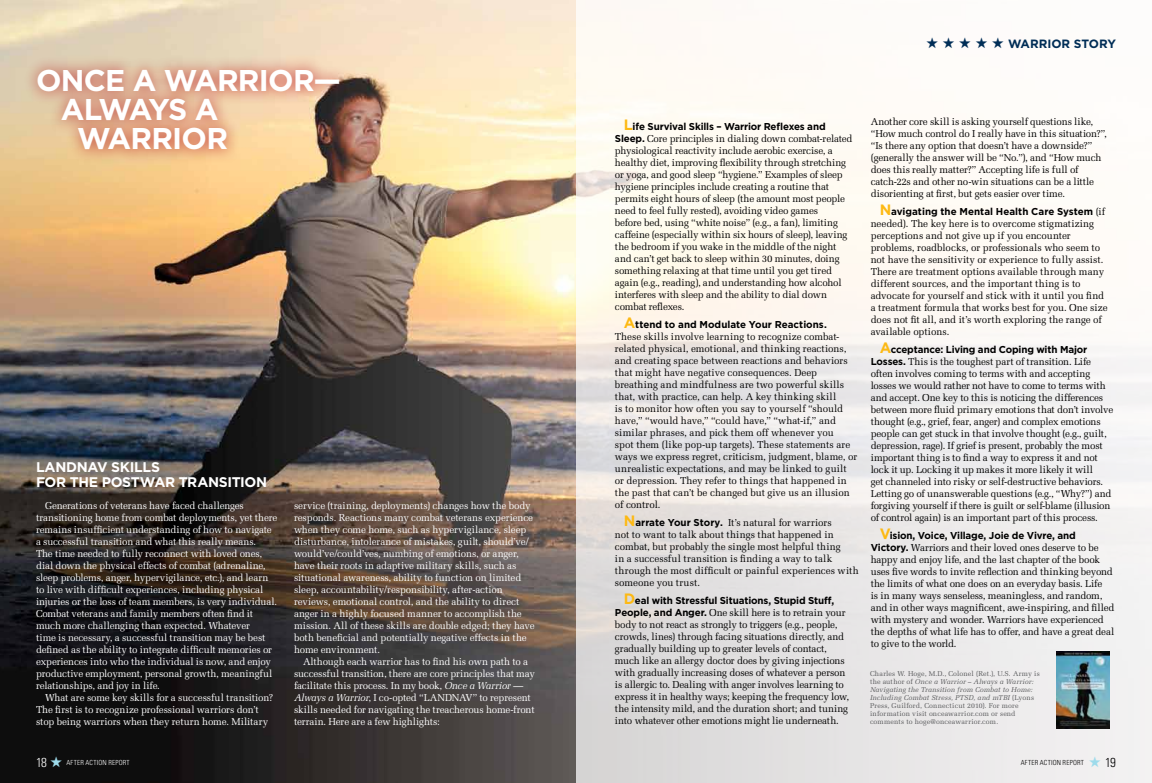
<style>
.page{position:relative;width:1152px;height:783px;background:#fff}
.page>*{position:absolute;margin:0;border:0;box-sizing:border-box;transform-origin:0 0}
.t1{font:700 30px/29px "Gotham";letter-spacing:-.025em;color:#fff}
.t2{font:700 14px/15px "Gotham";letter-spacing:-.02em;color:#fff}
.t3{font:300 condensed 13px "Univers";color:#fff}
.t4{font:300 condensed 13px "Univers";color:#000}
.t5{font:700 12px "Gotham";color:#002d56}
.t6{font:10px/12px "Melior";letter-spacing:-.01em;color:#000}
.t7{font:10px/12px "Melior";letter-spacing:-.015em;color:#fff}
.t8{font:700 10px "Gotham";letter-spacing:-.01em;color:#000}
.t9{font:7px/8px "Melior";letter-spacing:.02em;color:#58595b}
.t10{font:300 condensed 7px "Univers";letter-spacing:.035em;color:#000}
.t11{font:300 condensed 7px "Univers";letter-spacing:.035em;color:#fff}
.s1{font-style:italic}
.s2{font-size:15px;color:#fdb913}
.s3{font-family:"Gotham";font-weight:700}
.s4{font-family:"Gotham";font-weight:700;font-size:15px;color:#fdb913}
.s5{font-family:"Melior";font-weight:400}
</style>
<div class="page">
<img style="left:0;top:0;width:576px;height:783px">
<div style="left:24px;top:56px;width:331px;height:108px;background:#b5121b;opacity:.5"></div>
<svg style="left:576px;top:0;width:576px;height:783px"></svg>
<img style="left:1057px;top:651px;width:52px;height:78px">
<svg style="left:927px;top:38px;width:77px;height:10px"></svg>
<svg style="left:51px;top:756px;width:11px;height:11px"></svg>
<svg style="left:1089px;top:756px;width:11px;height:11px"></svg>
<h1 class="t1" style="left:36px;top:65px;width:306px">Once a Warrior—<br>A lwaysA<br>W</h1>
<h1 class="t1" style="left:107px;top:123px;width:122px">arrior</h1>
<h2 class="t2" style="left:36px;top:459px;width:233px;text-indent:94px">ills<br>for the Post war Transition</h2>
<h2 class="t2" style="left:36px;top:459px;width:11px">LAN</h2>
<h2 class="t2" style="left:66px;top:459px;width:16px">DNAVsk</h2>
<p class="t7" style="left:36px;top:499px;width:243px;text-indent:9px">Generations of veterans have faced challenges transitioning home from combat deployments, yet there remains insufficient understanding of how to navigate a successful transition and what this really means.<br>The time needed to fully reconnect with loved ones, dial down the physical effects of combat (adrenaline, sleep problems, anger, hypervigilance, etc.), and learn to live with difficult experiences, including physical injuries or the loss of team members, is very individual.<br>Combat veterans and family members often find it much more challenging than expected. Whatever<br>time is necessary, a successful transition may be best defined as the ability to integrate difficult memories or experiences into who the individual is now, and enjoy productive employment, personal growth, meaningful relationships, and joy in life.</p>
<p class="t7" style="left:36px;top:691px;width:239px;text-indent:9px">What are some key skills for a successful transition?<br>The first is to recognize professional warriors don’t stop being warriors when they return home. Military</p>
<p class="t7" style="left:294px;top:499px;width:242px">service (training, deployments) changes how the body responds. Reactions many combat veterans experience when they come home, such as hypervigilance, sleep disturbance, intolerance of mistakes, guilt, should’ve/ would’ve/could’ves, numbing of emotions, or anger, have their roots in adaptive military skills, such as situational awareness, ability to function on limited sleep, accountability/responsibility, after-action reviews, emotional control, and the ability to direct anger in a highly focused manner to accomplish the mission. All of these skills are double edged; they have both beneficial and potentially negative effects in the home environment.</p>
<p class="t7" style="left:294px;top:655px;width:242px;text-indent:9px">Although each warrior has to find his own path to a successful transition, there are core principles that may facilitate this process. In my book, <span class="s1">Once a Warrior — Always a Warrior</span>, I co-opted “LANDNAV” to represent skills needed for navigating the treacherous home-front terrain. Here are a few highlights:</p>
<p class="t5" style="left:1008px;top:37px;width:9px">WARRIOR</p>
<p class="t5" style="left:1074px;top:37px;width:44px">STORY</p>
<p class="t8" style="left:624px;top:120px;width:203px"><span class="s2">L</span>ife Survival Skills – Warrior Reflexes and</p>
<p class="t6" style="left:615px;top:132px;width:239px"><span class="s3">Sleep.</span> Core principles in dialing down combat-related physiological reactivity include aerobic exercise, a healthy diet, improving flexibility through stretching or yoga, and good sleep “hygiene.” Examples of sleep hygiene principles include creating a routine that permits eight hours of sleep (the amount most people need to feel fully rested), avoiding video games<br>before bed, using “white noise” (e.g., a fan), limiting caffeine (especially within six hours of sleep), leaving the bedroom if you wake in the middle of the night and can’t get back to sleep within 30 minutes, doing something relaxing at that time until you get tired again (e.g., reading), and understanding how alcohol interferes with sleep and the ability to dial down combat reflexes.</p>
<p class="t8" style="left:624px;top:318px;width:204px"><span class="s2">A</span>ttend to and Modulate Your Reactions.</p>
<p class="t6" style="left:615px;top:330px;width:244px">These skills involve learning to recognize combat&shy;related physical, emotional, and thinking reactions, and creating space between reactions and behaviors that might have negative consequences. Deep breathing and mindfulness are two powerful skills that, with practice, can help. A key thinking skill<br>is to monitor how often you say to yourself “should have,” “would have,” “could have,” “what-if,” and similar phrases, and pick them off whenever you<br>spot them (like pop-up targets). These statements are ways we express regret, criticism, judgment, blame, or unrealistic expectations, and may be linked to guilt or depression. They refer to things that happened in the past that can’t be changed but give us an illusion of control.</p>
<p class="t6" style="left:615px;top:516px;width:245px;text-indent:9px"><span class="s4">N</span> <span class="s3">arrate Your Story.</span> It’s natural for warriors<br>not to want to talk about things that happened in combat, but probably the single most helpful thing<br>in a successful transition is finding a way to talk through the most difficult or painful experiences with someone you trust.</p>
<p class="t8" style="left:624px;top:594px;width:212px"><span class="s2">D</span>eal with Stressful Situations, Stupid Stuff,</p>
<p class="t6" style="left:615px;top:606px;width:236px"><span class="s3">People, and Anger.</span> One skill here is to retrain your body to not react as strongly to triggers (e.g., people, crowds, lines) through facing situations directly, and gradually building up to greater levels of contact, much like an allergy doctor does by giving injections with gradually increasing doses of whatever a person is allergic to. Dealing with anger involves learning to express it in healthy ways; keeping the frequency low, the intensity mild, and the duration short; and tuning into whatever other emotions might lie underneath.</p>
<p class="t6" style="left:871px;top:116px;width:238px">Another core skill is asking yourself questions like, “How much control do I really have in this situation?”, “Is there any option that doesn’t have a downside?” (generally the answer will be “No.”), and “How much does this really matter?” Accepting life is full of catch-22s and other no-win situations can be a little disorienting at first, but gets easier over time.</p>
<p class="t8" style="left:880px;top:206px;width:227px"><span class="s2">N</span> avigating the Mental Health Care System <span class="s5">(if</span></p>
<p class="t6" style="left:871px;top:218px;width:239px">needed). The key here is to overcome stigmatizing perceptions and not give up if you encounter problems, roadblocks, or professionals who seem to not have the sensitivity or experience to fully assist.<br>There are treatment options available through many different sources, and the important thing is to advocate for yourself and stick with it until you find a treatment formula that works best for you. One size does not fit all, and it’s worth exploring the range of available options.</p>
<p class="t8" style="left:880px;top:344px;width:209px"><span class="s2">A</span>cceptance: Living and Coping with Major</p>
<p class="t6" style="left:871px;top:356px;width:244px"><span class="s3">Losses.</span> This is the toughest part of transition. Life often involves coming to terms with and accepting losses we would rather not have to come to terms with and accept. One key to this is noticing the differences between more fluid primary emotions that don’t involve thought (e.g., grief, fear, anger) and complex emotions people can get stuck in that involve thought (e.g., guilt, depression, rage). If grief is present, probably the most important thing is to find a way to express it and not lock it up. Locking it up makes it more likely it will<br>get channeled into risky or self-destructive behaviors.<br>Letting go of unanswerable questions (e.g., “Why?”) and forgiving yourself if there is guilt or self-blame (illusion of control again) is an important part of this process.</p>
<p class="t8" style="left:880px;top:530px;width:198px"><span class="s2">V</span>ision, Voice, Village, Joie de Vivre, and</p>
<p class="t6" style="left:871px;top:542px;width:245px"><span class="s3">Victory.</span> Warriors and their loved ones deserve to be happy and enjoy life, and the last chapter of the book uses five words to invite reflection and thinking beyond the limits of what one does on an everyday basis. Life<br>is in many ways senseless, meaningless, and random, and in other ways magnificent, awe-inspiring, and filled with mystery and wonder. Warriors have experienced the depths of what life has to offer, and have a great deal to give to the world.</p>
<p class="t9" style="left:870px;top:670px;width:171px">Charles W. Hoge, M.D., Colonel (Ret.), U.S. Army is the author of <span class="s1">Once a Warrior – Always a Warrior:<br>Navigating the Transition from Combat to Home:<br>Including Combat Stress, PTSD, and mTBI</span> (Lyons Press, Guilford, Connecticut 2010). For more information visit onceawarrior.com or send comments to hoge@onceawarrior.com.</p>
<h3 class="t3" style="left:36px;top:754px;width:12px">18</h3>
<p class="t11" style="left:66px;top:758px;width:65px">AFTER ACTION REPORT</p>
<h3 class="t4" style="left:1105px;top:754px;width:12px">19</h3>
<p class="t10" style="left:1021px;top:758px;width:65px">AFTER ACTION REPORT</p>
</div>
